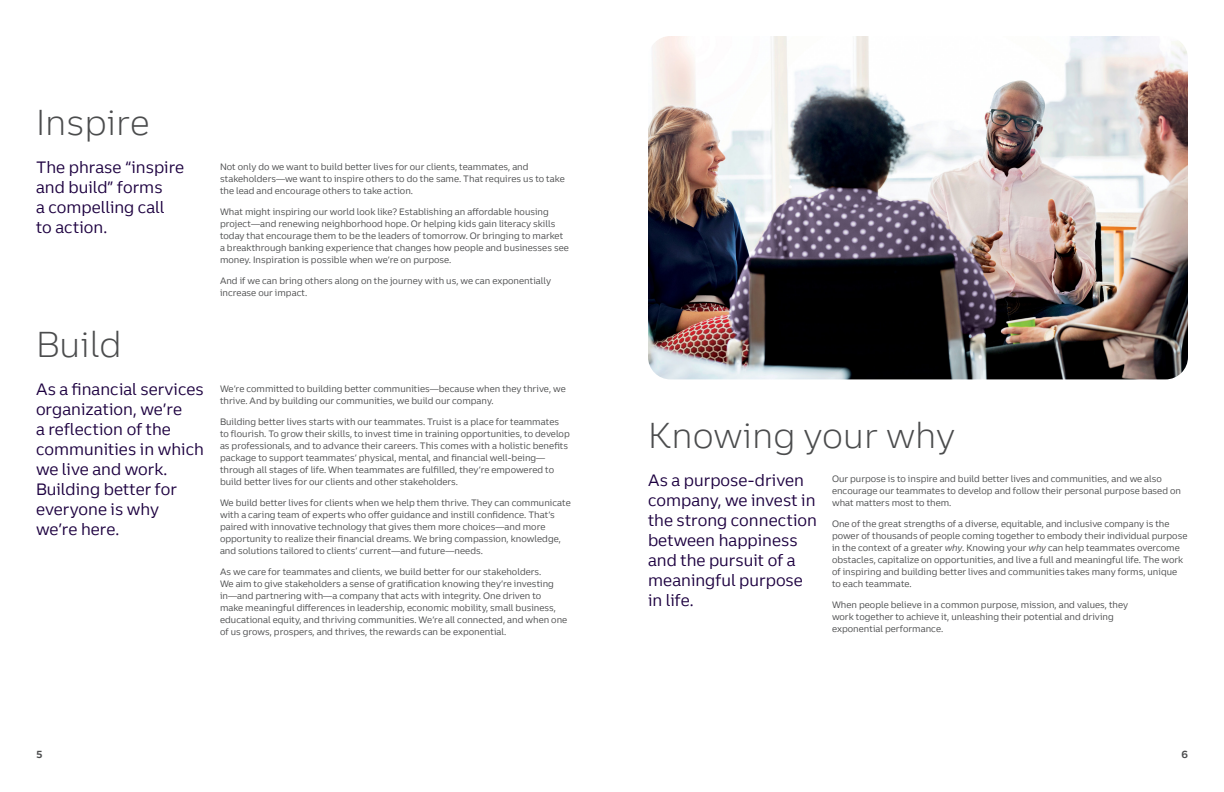
<style>
.page{position:relative;width:1224px;height:792px;background:#fff}
.page>*{position:absolute;margin:0;border:0;box-sizing:border-box;transform-origin:0 0}
.Subhead{font:300 35px "Truist Trio";color:#4b4c4d}
.Smaller_dek{font:16px/20px "Truist Trio";color:#1d0040}
.t1{font:700 10px "Truist Trio";color:#4b4c4d}
.Body{font:9px/12px "Truist Trio";color:#4b4c4d}
.s1{font-style:italic}
</style>
<div class="page">
<img style="left:648px;top:36px;width:540px;height:343px">
<p class="Subhead" style="left:36px;top:101px;width:115px">Inspire</p>
<p class="Smaller_dek" style="left:36px;top:157px;width:150px">The phrase “inspire and build” forms<br>a compelling call to action.</p>
<p class="Body" style="left:220px;top:160px;width:346px">Not only do we want to build better lives for our clients, teammates, and stakeholders—we want to inspire others to do the same. That requires us to take the lead and encourage others to take action.</p>
<p class="Body" style="left:220px;top:205px;width:350px">What might inspiring our world look like? Establishing an affordable housing project—and renewing neighborhood hope. Or helping kids gain literacy skills today that encourage them to be the leaders of tomorrow. Or bringing to market a breakthrough banking experience that changes how people and businesses see money. Inspiration is possible when we’re on purpose.</p>
<p class="Body" style="left:220px;top:274px;width:333px">And if we can bring others along on the journey with us, we can exponentially increase our impact.</p>
<p class="Subhead" style="left:36px;top:323px;width:87px">Build</p>
<p class="Smaller_dek" style="left:36px;top:379px;width:169px">As a financial services organization, we’re<br>a reflection of the communities in which we live and work.<br>Building better for everyone is why we’re here.</p>
<p class="Body" style="left:220px;top:383px;width:347px">We’re committed to building better communities—because when they thrive, we thrive. And by building our communities, we build our company.</p>
<p class="Body" style="left:220px;top:416px;width:351px">Building better lives starts with our teammates. Truist is a place for teammates to flourish. To grow their skills, to invest time in training opportunities, to develop as professionals, and to advance their careers. This comes with a holistic benefits package to support teammates’ physical, mental, and financial well-being— through all stages of life. When teammates are fulfilled, they’re empowered to build better lives for our clients and other stakeholders.</p>
<p class="Body" style="left:220px;top:497px;width:352px">We build better lives for clients when we help them thrive. They can communicate with a caring team of experts who offer guidance and instill confidence. That’s paired with innovative technology that gives them more choices—and more opportunity to realize their financial dreams. We bring compassion, knowledge, and solutions tailored to clients’ current—and future—needs.</p>
<p class="Body" style="left:220px;top:566px;width:349px">As we care for teammates and clients, we build better for our stakeholders.<br>We aim to give stakeholders a sense of gratification knowing they’re investing in—and partnering with—a company that acts with integrity. One driven to<br>make meaningful differences in leadership, economic mobility, small business, educational equity, and thriving communities. We’re all connected, and when one of us grows, prospers, and thrives, the rewards can be exponential.</p>
<p class="Subhead" style="left:648px;top:414px;width:309px">Knowing your why</p>
<p class="Smaller_dek" style="left:648px;top:470px;width:171px">As a purpose-driven company, we invest in the strong connection between happiness and the pursuit of a meaningful purpose in life.</p>
<p class="Body" style="left:832px;top:473px;width:351px">Our purpose is to inspire and build better lives and communities, and we also encourage our teammates to develop and follow their personal purpose based on what matters most to them.</p>
<p class="Body" style="left:832px;top:518px;width:357px">One of the great strengths of a diverse, equitable, and inclusive company is the power of thousands of people coming together to embody their individual purpose in the context of a greater <span class="s1">why</span>. Knowing your <span class="s1">why</span> can help teammates overcome obstacles, capitalize on opportunities, and live a full and meaningful life. The work of inspiring and building better lives and communities takes many forms, unique to each teammate.</p>
<p class="Body" style="left:832px;top:599px;width:298px">When people believe in a common purpose, mission, and values, they work together to achieve it, unleashing their potential and driving exponential performance.</p>
<p class="t1" style="left:36px;top:748px;width:8px">5</p>
<p class="t1" style="left:1181px;top:748px;width:8px">6</p>
</div>
